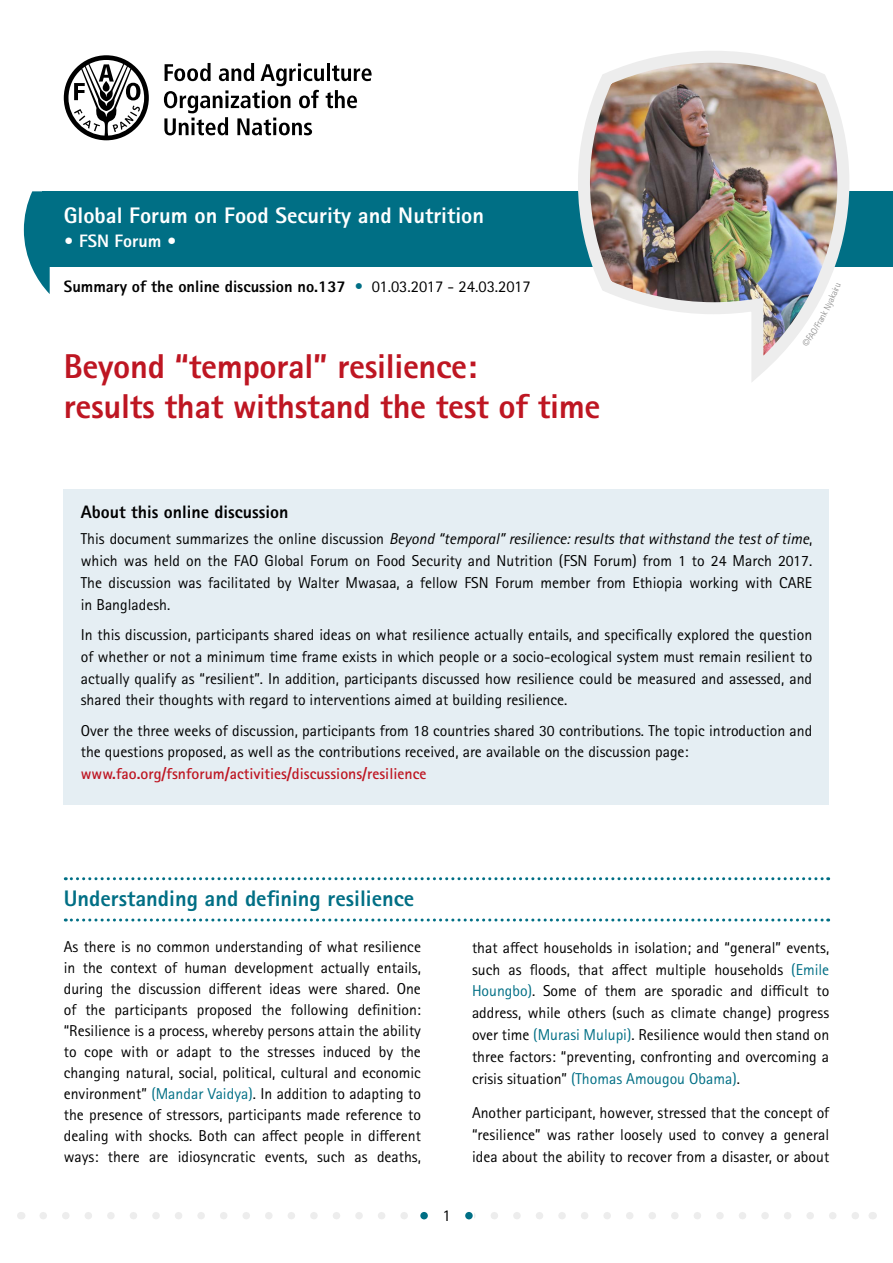
<style>
.page{position:relative;width:893px;height:1263px;background:#fff}
.page>*{position:absolute;margin:0;border:0;box-sizing:border-box;transform-origin:0 0}
.t1{font:800 34.5px/40.5px "Rotis Sans Serif Std";letter-spacing:-.01em;color:#be1622}
.t2{font:800 22.5px "Rotis Sans Serif Std";color:#fff}
.t3{font:800 22.5px "Rotis Sans Serif Std";color:#006f85}
.t4{font:800 18px "Rotis Sans Serif Std";color:#000}
.t5{font:800 18px "Rotis Sans Serif Std";color:#fff}
.t6{font:800 16.5px "Rotis Sans Serif Std";color:#000}
.t7{font:16.5px "Rotis Sans Serif Std";color:#000}
.t8{font:15.75px/21.8px "Rotis Sans Serif Std";color:#000;text-align:justify}
.t9{font:700 15.75px "Rotis Sans Serif Std";color:#be1622}
.s1{font-weight:400;color:#006f85}
.s2{font-weight:400}
.s3{font-style:italic}
.s4{color:#006f85}
</style>
<div class="page">
<div style="left:43px;top:191px;width:850px;height:75px;background:#006f85"></div>
<svg style="left:24px;top:191px;width:26px;height:103px"></svg>
<svg style="left:64px;top:55px;width:85px;height:85px"></svg>
<svg style="left:164px;top:63px;width:208px;height:72px"></svg>
<svg style="left:43px;top:1212px;width:816px;height:7px"></svg>
<div style="left:419px;top:1204px;width:55px;height:23px;background:#fff"></div>
<div style="left:420px;top:1212px;width:8px;height:7px;background:#006f85;border-radius:50%"></div>
<div style="left:465px;top:1212px;width:8px;height:7px;background:#006f85;border-radius:50%"></div>
<svg style="left:65px;top:877px;width:764px;height:3px"></svg>
<svg style="left:65px;top:918px;width:764px;height:3px"></svg>
<div style="left:64px;top:489px;width:765px;height:315px;background:#e5eef3"></div>
<img style="left:572px;top:51px;width:283px;height:331px">
<svg style="left:802px;top:283px;width:39px;height:64px"></svg>
<h2 class="t2" style="left:64px;top:201px;width:422px">Global Forum on Food Security and Nutrition</h2>
<p class="t5" style="left:64px;top:229px;width:115px">• FSN Forum •</p>
<p class="t6" style="left:64px;top:276px;width:468px">Summary of the online discussion no.137 <span class="s1">•</span> <span class="s2">01.03.2017 - 24.03.2017</span></p>
<h1 class="t1" style="left:64px;top:345px;width:538px">Beyond “temporal” resilience:<br>results that withstand the test of time</h1>
<p class="t4" style="left:81px;top:501px;width:209px">About this online discussion</p>
<p class="t8" style="left:81px;top:528px;width:733px">This document summarizes the online discussion <span class="s3">Beyond “temporal” resilience: results that withstand the test of time</span>, which was held on the FAO Global Forum on Food Security and Nutrition (FSN Forum) from 1 to 24 March 2017.<br>The discussion was facilitated by Walter Mwasaa, a fellow FSN Forum member from Ethiopia working with CARE in Bangladesh.</p>
<p class="t8" style="left:81px;top:624px;width:733px">In this discussion, participants shared ideas on what resilience actually entails, and specifically explored the question of whether or not a minimum time frame exists in which people or a socio-ecological system must remain resilient to actually qualify as “resilient”. In addition, participants discussed how resilience could be measured and assessed, and shared their thoughts with regard to interventions aimed at building resilience.</p>
<p class="t8" style="left:81px;top:719px;width:733px">Over the three weeks of discussion, participants from 18 countries shared 30 contributions. The topic introduction and the questions proposed, as well as the contributions received, are available on the discussion page:</p>
<p class="t9" style="left:81px;top:764px;width:347px">www.fao.org/fsnforum/activities/discussions/resilience</p>
<h2 class="t3" style="left:64px;top:884px;width:352px">Understanding and defining resilience</h2>
<p class="t8" style="left:64px;top:936px;width:359px;line-height:21px">As there is no common understanding of what resilience in the context of human development actually entails, during the discussion different ideas were shared. One of the participants proposed the following definition: “Resilience is a process, whereby persons attain the ability to cope with or adapt to the stresses induced by the changing natural, social, political, cultural and economic environment” <span class="s4">(Mandar Vaidya)</span>. In addition to adapting to the presence of stressors, participants made reference to dealing with shocks. Both can affect people in different ways: there are idiosyncratic events, such as deaths,</p>
<p class="t8" style="left:472px;top:937px;width:359px">that affect households in isolation; and “general” events, such as floods, that affect multiple households <span class="s4">(Emile Houngbo)</span>. Some of them are sporadic and difficult to address, while others (such as climate change) progress over time <span class="s4">(Murasi Mulupi)</span>. Resilience would then stand on three factors: “preventing, confronting and overcoming a crisis situation” <span class="s4">(Thomas Amougou Obama)</span>.</p>
<p class="t8" style="left:472px;top:1102px;width:359px">Another participant, however, stressed that the concept of “resilience” was rather loosely used to convey a general idea about the ability to recover from a disaster, or about</p>
<p class="t7" style="left:442px;top:1206px;width:10px">1</p>
</div>
